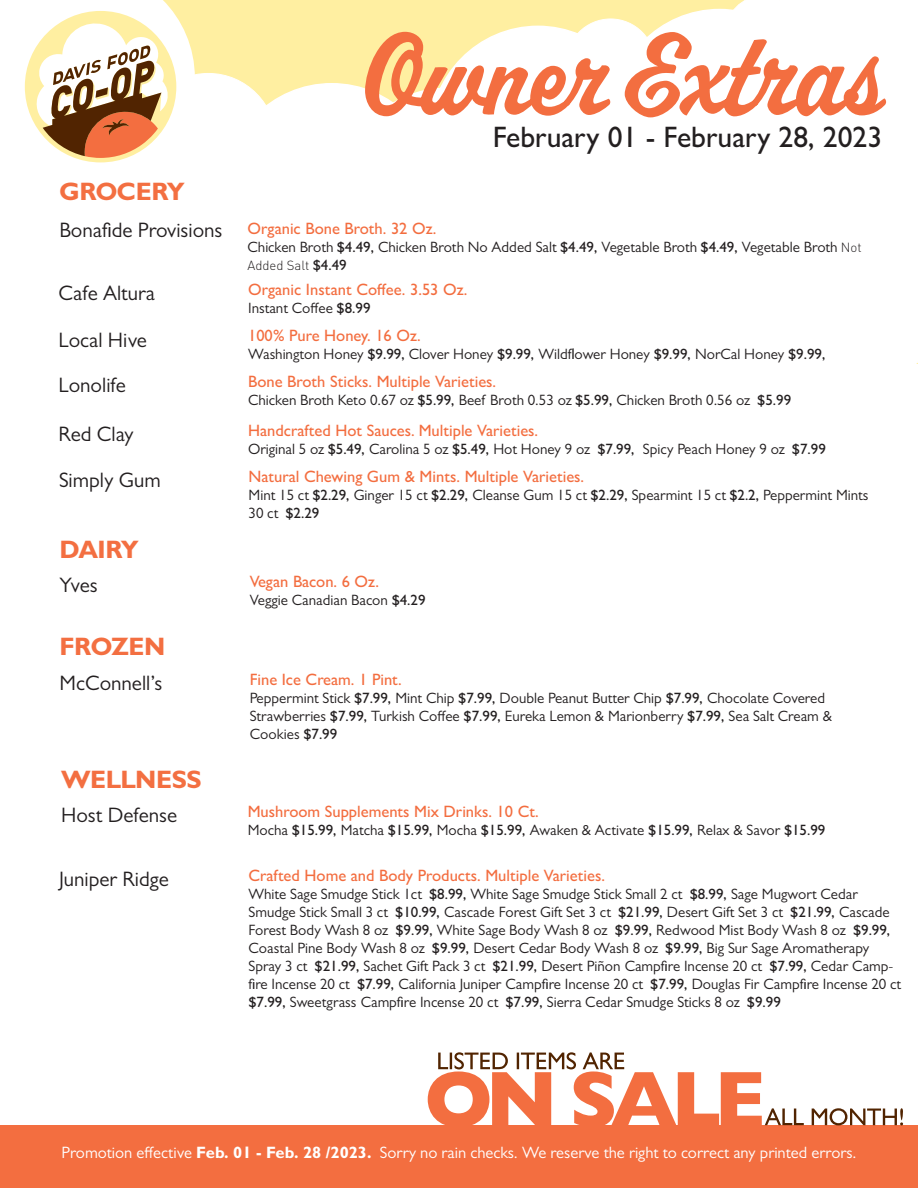
<style>
.page{position:relative;width:918px;height:1188px;background:#fff}
.page>*{position:absolute;margin:0;border:0;box-sizing:border-box;transform-origin:0 0}
.t1{font:500 29.7px "Gill Sans";color:#231f20}
.Department{font:700 25.35px "Gill Sans";letter-spacing:-.02em;color:#f36f41}
.Line_Item{font:21px "Gill Sans";color:#231f20}
.Varieties{font:500 16.5px "Gill Sans";color:#f36d3f}
.t2{font:16.5px "Gill Sans";color:#fff}
.Varieties-2{font:15px/18px "Gill Sans";color:#231f20}
.Varieties-3{font:300 13.05px "DINOT";color:#231f20}
.s1{font-weight:500}
.s2{font-family:"DINOT";font-weight:300;font-size:13.05px}
.s3{font-family:"Gill Sans";font-weight:500;font-size:15px}
.s4{font-weight:700}
</style>
<div class="page">
<div style="left:0;top:0;width:918px;height:364px;background:#ffefa1"></div>
<div style="left:566px;top:19px;width:89px;height:91px;background:#fff;border-radius:50%"></div>
<div style="left:140px;top:73px;width:137px;height:139px;background:#fff;border-radius:50%"></div>
<div style="left:224px;top:84px;width:216px;height:220px;background:#fff;border-radius:50%"></div>
<div style="left:339px;top:88px;width:217px;height:220px;background:#fff;border-radius:50%"></div>
<div style="left:430px;top:26px;width:216px;height:221px;background:#fff;border-radius:50%"></div>
<div style="left:611px;top:10px;width:217px;height:220px;background:#fff;border-radius:50%"></div>
<div style="left:461px;top:185px;width:210px;height:210px;background:#fff;border-radius:50%"></div>
<div style="left:368px;top:239px;width:210px;height:210px;background:#fff;border-radius:50%"></div>
<div style="left:156px;top:197px;width:210px;height:210px;background:#fff;border-radius:50%"></div>
<div style="left:538px;top:133px;width:210px;height:210px;background:#fff;border-radius:50%"></div>
<div style="left:259px;top:191px;width:196px;height:196px;background:#fff;border-radius:50%"></div>
<div style="left:611px;top:237px;width:197px;height:197px;background:#fff;border-radius:50%"></div>
<div style="left:725px;top:0;width:193px;height:364px;background:#fff"></div>
<div style="left:703px;top:21px;width:197px;height:197px;background:#fff;border-radius:50%"></div>
<div style="left:102px;top:154px;width:727px;height:69px;background:#fff"></div>
<svg style="left:365px;top:32px;width:521px;height:85px"></svg>
<div style="left:0;top:1125px;width:918px;height:63px;background:#f36e40"></div>
<hr style="left:240px;top:174px;width:657px;height:2px;background:#fff">
<hr style="left:895px;top:176px;width:2px;height:38px;background:#fff">
<hr style="left:240px;top:214px;width:657px;height:2px;background:#fff">
<hr style="left:895px;top:216px;width:2px;height:61px;background:#fff">
<hr style="left:240px;top:277px;width:657px;height:2px;background:#fff">
<svg style="left:428px;top:1052px;width:475px;height:74px"></svg>
<svg style="left:0;top:0;width:195px;height:364px"></svg>
<p class="t1" style="left:493px;top:119px;width:391px">February 01 - February 28, 2023</p>
<p class="Department" style="left:59px;top:176px;width:127px">GROCERY</p>
<p class="Line_Item" style="left:59px;top:218px;width:165px">Bonafide Provisions</p>
<p class="Varieties" style="left:248px;top:219px;width:190px">Organic Bone Broth. 32 Oz.</p>
<p class="Varieties-2" style="left:248px;top:238px;width:616px">Chicken Broth <span class="s1">$4.49,</span> Chicken Broth No Added Salt <span class="s1">$4.49,</span> Vegetable Broth <span class="s1">$4.49,</span> Vegetable Broth <span class="s2">Not</span></p>
<p class="Varieties-3" style="left:248px;top:257px;width:101px">Added Salt <span class="s3">$4.49</span></p>
<p class="Line_Item" style="left:59px;top:281px;width:98px">Cafe Altura</p>
<p class="Varieties" style="left:248px;top:279px;width:221px">Organic Instant Coffee. 3.53 Oz.</p>
<p class="Varieties-2" style="left:248px;top:299px;width:124px">Instant Coffee <span class="s1">$8.99</span></p>
<p class="Line_Item" style="left:59px;top:328px;width:90px">Local Hive</p>
<p class="Varieties" style="left:248px;top:326px;width:174px">100% Pure Honey. 16 Oz.</p>
<p class="Varieties-2" style="left:248px;top:345px;width:579px">Washington Honey <span class="s1">$9.99,</span> Clover Honey <span class="s1">$9.99,</span> Wildflower Honey <span class="s1">$9.99,</span> NorCal Honey <span class="s1">$9.99,</span></p>
<p class="Line_Item" style="left:59px;top:373px;width:69px">Lonolife</p>
<p class="Varieties" style="left:248px;top:372px;width:250px">Bone Broth Sticks. Multiple Varieties.</p>
<p class="Varieties-2" style="left:248px;top:391px;width:545px">Chicken Broth Keto 0.67 oz <span class="s1">$5.99,</span> Beef Broth 0.53 oz <span class="s1">$5.99,</span> Chicken Broth 0.56 oz <span class="s1">$5.99</span></p>
<p class="Line_Item" style="left:59px;top:422px;width:77px">Red Clay</p>
<p class="Varieties" style="left:248px;top:421px;width:292px">Handcrafted Hot Sauces. Multiple Varieties.</p>
<p class="Varieties-2" style="left:248px;top:440px;width:579px">Original 5 oz <span class="s1">$5.49,</span> Carolina 5 oz <span class="s1">$5.49,</span> Hot Honey 9 oz <span class="s1">$7.99,</span> Spicy Peach Honey 9 oz <span class="s1">$7.99</span></p>
<p class="Line_Item" style="left:59px;top:468px;width:103px">Simply Gum</p>
<p class="Varieties" style="left:249px;top:466px;width:337px">Natural Chewing Gum &amp; Mints. Multiple Varieties.</p>
<p class="Varieties-2" style="left:249px;top:486px;width:622px">Mint 15 ct <span class="s1">$2.29,</span> Ginger 15 ct <span class="s1">$2.29,</span> Cleanse Gum 15 ct <span class="s1">$2.29,</span> Spearmint 15 ct <span class="s1">$2.2,</span> Peppermint Mints<br>30 ct <span class="s1">$2.29</span></p>
<p class="Department" style="left:60px;top:534px;width:81px">DAIRY</p>
<p class="Line_Item" style="left:60px;top:573px;width:40px">Yves</p>
<p class="Varieties" style="left:250px;top:572px;width:131px">Vegan Bacon. 6 Oz.</p>
<p class="Varieties-2" style="left:250px;top:591px;width:177px">Veggie Canadian Bacon <span class="s1">$4.29</span></p>
<p class="Department" style="left:60px;top:631px;width:107px">FROZEN</p>
<p class="Line_Item" style="left:60px;top:671px;width:104px">McConnell’s</p>
<p class="Varieties" style="left:250px;top:669px;width:153px">Fine Ice Cream. 1 Pint.</p>
<p class="Varieties-2" style="left:250px;top:689px;width:584px">Peppermint Stick <span class="s1">$7.99,</span> Mint Chip <span class="s1">$7.99,</span> Double Peanut Butter Chip <span class="s1">$7.99,</span> Chocolate Covered<br>Strawberries <span class="s1">$7.99,</span> Turkish Coffee <span class="s1">$7.99,</span> Eureka Lemon &amp; Marionberry <span class="s1">$7.99,</span> Sea Salt Cream &amp;<br>Cookies <span class="s1">$7.99</span></p>
<p class="Department" style="left:61px;top:764px;width:142px">WELLNESS</p>
<p class="Line_Item" style="left:61px;top:803px;width:118px">Host Defense</p>
<p class="Varieties" style="left:248px;top:802px;width:293px">Mushroom Supplements Mix Drinks. 10 Ct.</p>
<p class="Varieties-2" style="left:248px;top:821px;width:579px">Mocha <span class="s1">$15.99,</span> Matcha <span class="s1">$15.99,</span> Mocha <span class="s1">$15.99,</span> Awaken &amp; Activate <span class="s1">$15.99,</span> Relax &amp; Savor <span class="s1">$15.99</span></p>
<p class="Line_Item" style="left:59px;top:867px;width:111px">Juniper Ridge</p>
<p class="Varieties" style="left:249px;top:865px;width:358px">Crafted Home and Body Products. Multiple Varieties.</p>
<p class="Varieties-2" style="left:249px;top:885px;width:654px">White Sage Smudge Stick 1ct <span class="s1">$8.99,</span> White Sage Smudge Stick Small 2 ct <span class="s1">$8.99,</span> Sage Mugwort Cedar Smudge Stick Small 3 ct <span class="s1">$10.99,</span> Cascade Forest Gift Set 3 ct <span class="s1">$21.99,</span> Desert Gift Set 3 ct <span class="s1">$21.99,</span> Cascade Forest Body Wash 8 oz <span class="s1">$9.99,</span> White Sage Body Wash 8 oz <span class="s1">$9.99,</span> Redwood Mist Body Wash 8 oz <span class="s1">$9.99, </span>Coastal Pine Body Wash 8 oz <span class="s1">$9.99,</span> Desert Cedar Body Wash 8 oz <span class="s1">$9.99,</span> Big Sur Sage Aromatherapy Spray 3 ct <span class="s1">$21.99,</span> Sachet Gift Pack 3 ct <span class="s1">$21.99,</span> Desert Piñon Campfire Incense 20 ct <span class="s1">$7.99,</span> Cedar Camp&shy;fire Incense 20 ct <span class="s1">$7.99,</span> California Juniper Campfire Incense 20 ct <span class="s1">$7.99,</span> Douglas Fir Campfire Incense 20 ct <span class="s1">$7.99,</span> Sweetgrass Campfire Incense 20 ct <span class="s1">$7.99,</span> Sierra Cedar Smudge Sticks 8 oz <span class="s1">$9.99</span></p>
<p class="t2" style="left:62px;top:1142px;width:796px">Promotion effective <span class="s4">Feb. 01 - Feb. 28 /2023.</span> Sorry no rain checks. We reserve the right to correct any printed errors.</p>
</div>
